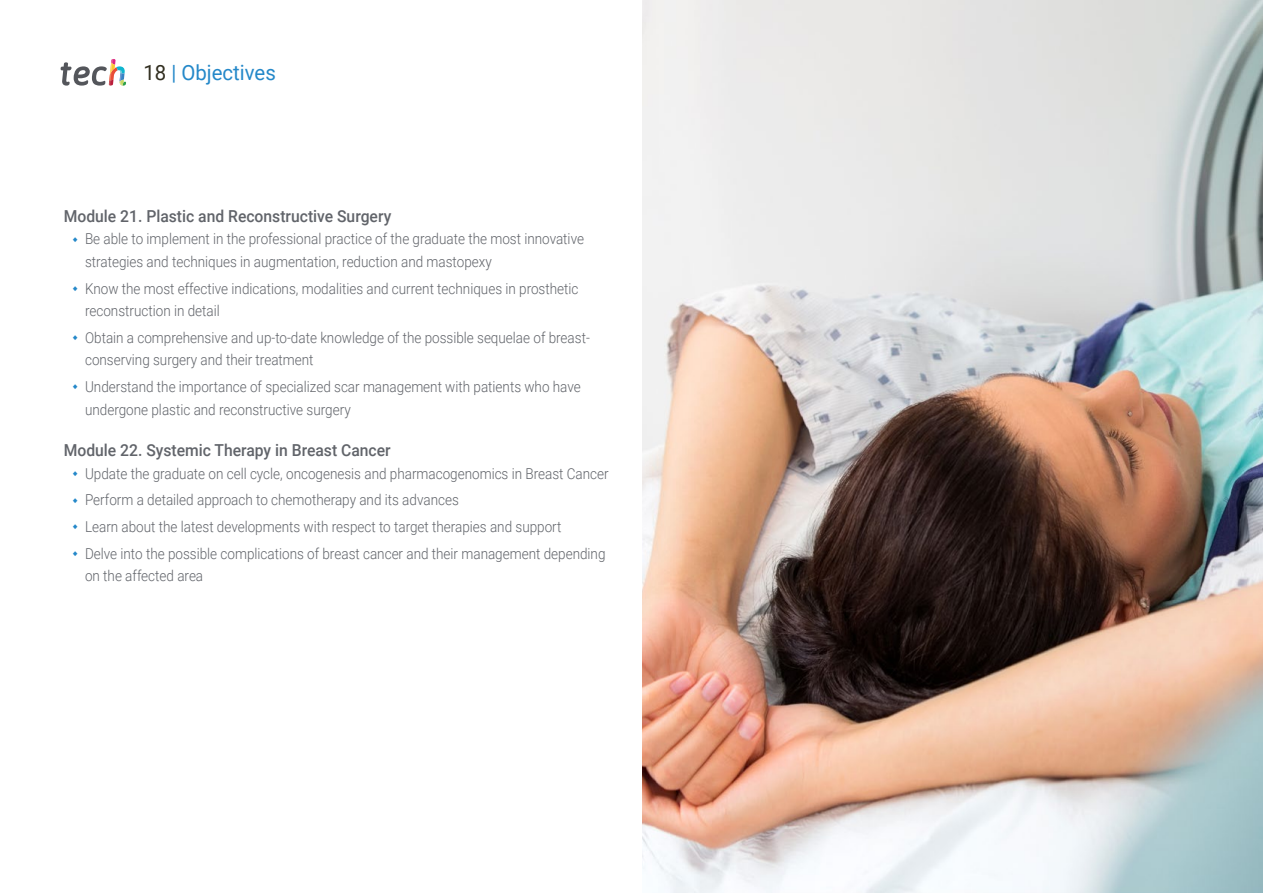
<style>
.page{position:relative;width:1263px;height:893px;background:#fff}
.page>*{position:absolute;margin:0;border:0;box-sizing:border-box;transform-origin:0 0}
.t1{font:21px "Roboto";color:#2488c9}
.t2{font:500 16.5px "Roboto";color:#61646a;scale:.95 1}
.t3{font:300 15px/22.5px "Roboto";color:#61646a;scale:.9 1}
.s1{color:#312e20}
</style>
<div class="page">
<svg style="left:61px;top:59px;width:65px;height:27px"></svg>
<img style="left:642px;top:0;width:621px;height:893px">
<h1 class="t1" style="left:144px;top:57px;width:134px"><span class="s1">18</span> | Objectives</h1>
<p class="t2" style="left:64px;top:204px;width:346px">Module 21. Plastic and Reconstructive Surgery</p>
<p class="t3" style="left:85px;top:227px;width:556px">Be able to implement in the professional practice of the graduate the most innovative strategies and techniques in augmentation, reduction and mastopexy</p>
<p class="t3" style="left:85px;top:276px;width:550px">Know the most effective indications, modalities and current techniques in prosthetic reconstruction in detail</p>
<p class="t3" style="left:85px;top:326px;width:562px">Obtain a comprehensive and up-to-date knowledge of the possible sequelae of breast&shy;conserving surgery and their treatment</p>
<p class="t3" style="left:85px;top:375px;width:552px">Understand the importance of specialized scar management with patients who have undergone plastic and reconstructive surgery</p>
<p class="t2" style="left:64px;top:439px;width:346px">Module 22. Systemic Therapy in Breast Cancer</p>
<p class="t3" style="left:85px;top:459px;width:583px;line-height:26.7px">Update the graduate on cell cycle, oncogenesis and pharmacogenomics in Breast Cancer Perform a detailed approach to chemotherapy and its advances<br>Learn about the latest developments with respect to target therapies and support<br>Delve into the possible complications of breast cancer and their management depending</p>
<p class="t3" style="left:85px;top:564px;width:133px">on the affected area</p>
</div>
